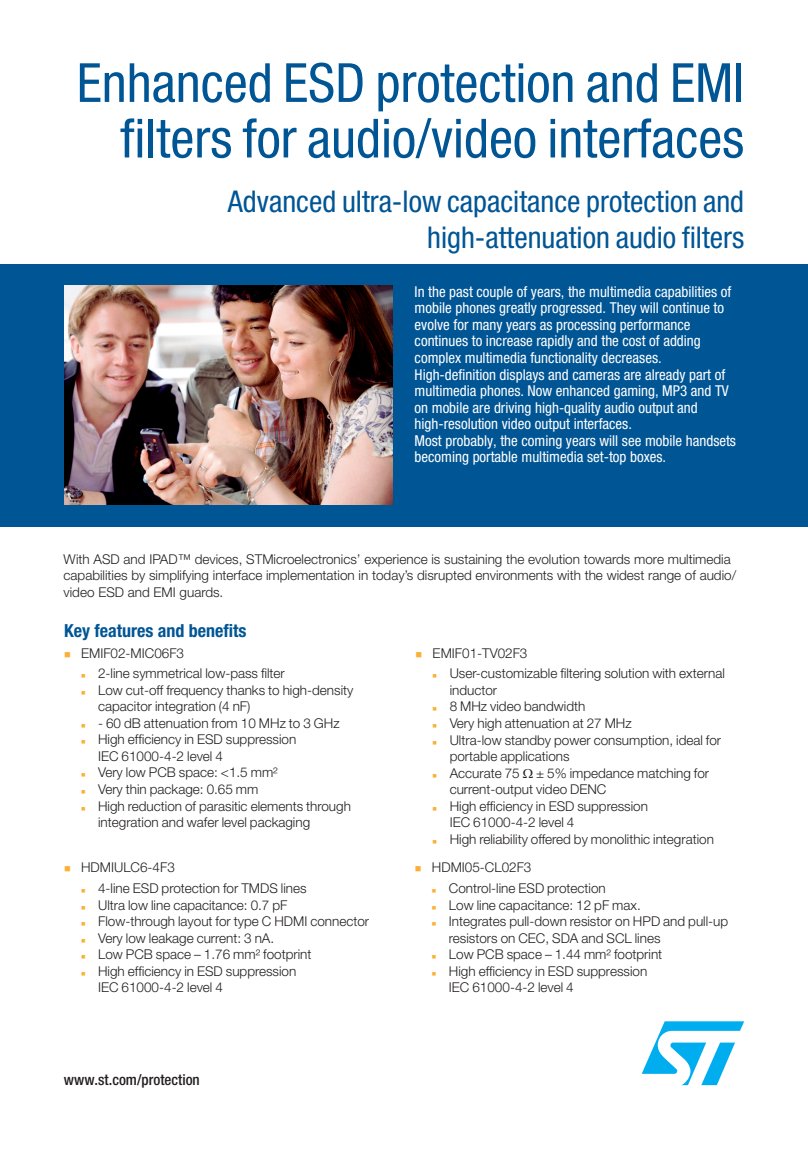
<style>
.page{position:relative;width:808px;height:1149px;background:#fff}
.page>*{position:absolute;margin:0;border:0;box-sizing:border-box;transform-origin:0 0}
.t1{font:condensed 54px/55.5px "Helvetica Neue";color:#005595;text-align:right}
.t2{font:condensed 30px/36px "Helvetica Neue";color:#005595;text-align:right}
.t3{font:700 condensed 18px "Helvetica Neue";color:#005595}
.t4{font:condensed 15px/16.5px "Helvetica Neue";color:#fff}
.t5{font:500 condensed 15px "Helvetica Neue";color:#231f20}
.t6{font:300 13.5px/16.5px "Helvetica Neue";color:#231f20}
</style>
<div class="page">
<div style="left:0;top:264px;width:808px;height:262px;background:#005595"></div>
<svg style="left:642px;top:1021px;width:102px;height:63px"></svg>
<img style="left:64px;top:286px;width:328px;height:218px">
<h1 class="t1" style="left:77px;top:55px;width:669px">Enhanced ESD protection and EMI filters for audio/video interfaces</h1>
<h2 class="t2" style="left:228px;top:183px;width:518px">Advanced ultra-low capacitance protection and high-attenuation audio filters</h2>
<p class="t4" style="left:415px;top:283px;width:323px">In the past couple of years, the multimedia capabilities of mobile phones greatly progressed. They will continue to evolve for many years as processing performance continues to increase rapidly and the cost of adding complex multimedia functionality decreases.<br>High-definition displays and cameras are already part of multimedia phones. Now enhanced gaming, MP3 and TV on mobile are driving high-quality audio output and high-resolution video output interfaces.<br>Most probably, the coming years will see mobile handsets becoming portable multimedia set-top boxes.</p>
<p class="t6" style="left:64px;top:551px;width:674px">With ASD and IPAD™ devices, STMicroelectronics’ experience is sustaining the evolution towards more multimedia capabilities by simplifying interface implementation in today’s disrupted environments with the widest range of audio/ video ESD and EMI guards.</p>
<h3 class="t3" style="left:64px;top:619px;width:184px">Key features and benefits</h3>
<p class="t6" style="left:98px;top:642px;width:188px;line-height:20.7px;text-indent:-17px">EMIF02-MIC06F3<br>2-line symmetrical low-pass filter</p>
<p class="t6" style="left:98px;top:681px;width:257px">Low cut-off frequency thanks to high-density capacitor integration (4 nF)</p>
<p class="t6" style="left:98px;top:714px;width:254px">- 60 dB attenuation from 10 MHz to 3 GHz High efficiency in ESD suppression<br>IEC 61000-4-2 level 4<br>Very low PCB space: &lt;1.5 mm²<br>Very thin package: 0.65 mm<br>High reduction of parasitic elements through integration and wafer level packaging</p>
<p class="t6" style="left:98px;top:856px;width:210px;line-height:20.7px;text-indent:-17px">HDMIULC6-4F3<br>4-line ESD protection for TMDS lines</p>
<p class="t6" style="left:98px;top:895px;width:273px">Ultra low line capacitance: 0.7 pF<br>Flow-through layout for type C HDMI connector Very low leakage current: 3 nA.<br>Low PCB space – 1.76 mm² footprint<br>High efficiency in ESD suppression<br>IEC 61000-4-2 level 4</p>
<p class="t5" style="left:64px;top:1070px;width:138px">www.st.com/protection</p>
<p class="t6" style="left:450px;top:642px;width:277px;line-height:20.7px;text-indent:-17px">EMIF01-TV02F3<br>User-customizable filtering solution with external</p>
<p class="t6" style="left:450px;top:681px;width:273px">inductor<br>8 MHz video bandwidth<br>Very high attenuation at 27 MHz<br>Ultra-low standby power consumption, ideal for portable applications<br>Accurate 75 ± 5% impedance matching for current-output video DENC<br>High efficiency in ESD suppression<br>IEC 61000-4-2 level 4<br>High reliability offered by monolithic integration</p>
<p class="t6" style="left:449px;top:856px;width:158px;line-height:20.7px;text-indent:-17px">HDMI05-CL02F3<br>Control-line ESD protection</p>
<p class="t6" style="left:449px;top:896px;width:281px">Low line capacitance: 12 pF max.<br>Integrates pull-down resistor on HPD and pull-up resistors on CEC, SDA and SCL lines<br>Low PCB space – 1.44 mm² footprint<br>High efficiency in ESD suppression<br>IEC 61000-4-2 level 4</p>
</div>
